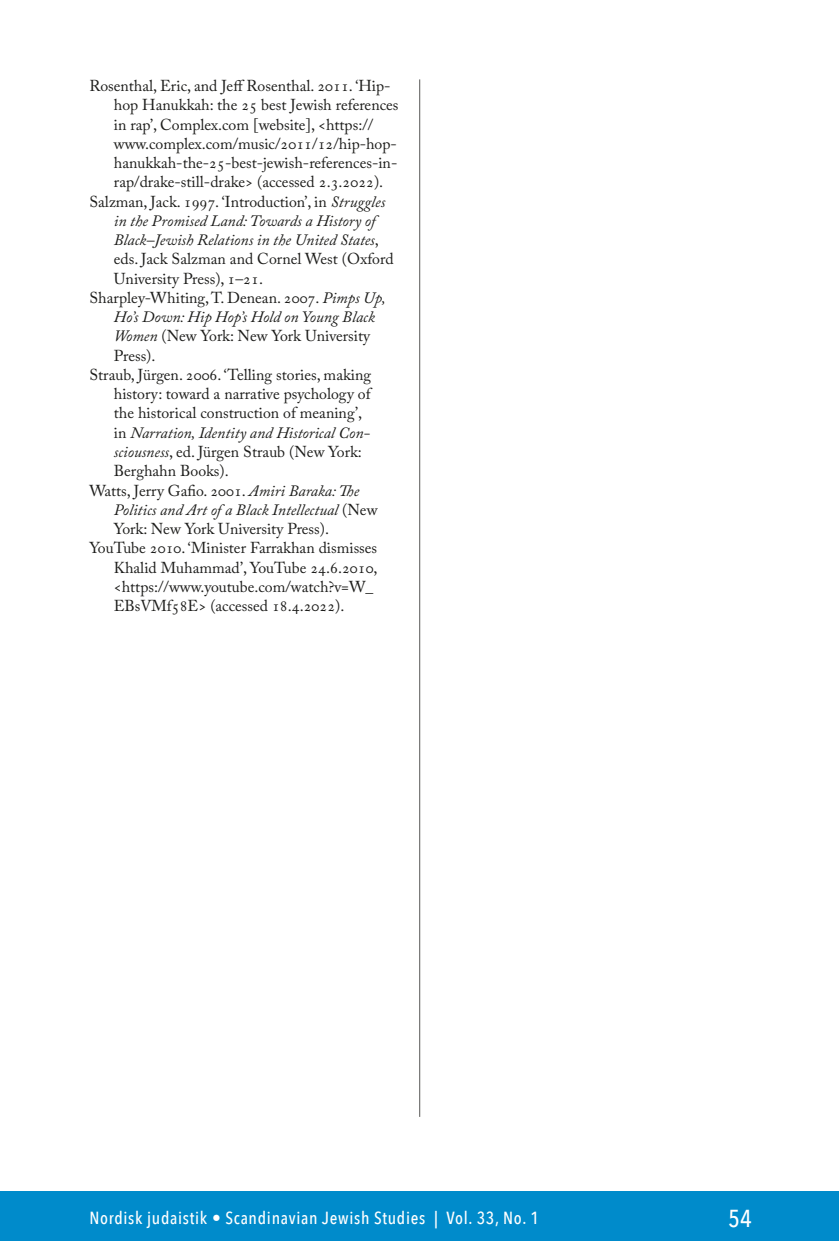
<style>
.page{position:relative;width:839px;height:1241px;background:#fff}
.page>*{position:absolute;margin:0;border:0;box-sizing:border-box;transform-origin:0 0}
.t1{font:500 24.5px "Avenir Next Condensed";color:#fff}
.t2{font:500 17.5px "Avenir Next Condensed";letter-spacing:.04em;color:#fff}
.Kirjallisuus{font:15.75px/19.2px "Adobe Caslon Pro";color:#1d1d1b}
.s1{font-style:italic}
</style>
<div class="page">
<div style="left:0;top:1191px;width:838px;height:49px;background:#008bcb"></div>
<hr style="left:419px;top:79px;width:1px;height:1037px;background:#575756">
<p class="Kirjallisuus" style="left:114px;top:76px;width:286px;text-indent:-24px">Rosenthal, Eric, and Jeff Rosenthal. 2011. ‘Hip&shy;hop Hanukkah: the 25 best Jewish references in rap’, Complex.com [website], &lt;https:// www.complex.com/music/2011/12/hip-hop&shy;hanukkah-the-25-best-jewish-references-in&shy;rap/drake-still-drake&gt; (accessed 2.3.2022).</p>
<p class="Kirjallisuus" style="left:114px;top:191px;width:281px;text-indent:-24px">Salzman, Jack. 1997. ‘Introduction’, in <span class="s1">Struggles in the Promised Land: Towards a History of Black–Jewish Relations in the United States</span>, eds. Jack Salzman and Cornel West (Oxford University Press), 1–21.</p>
<p class="Kirjallisuus" style="left:114px;top:288px;width:273px;text-indent:-24px">Sharpley-Whiting, T. Denean. 2007. <span class="s1">Pimps Up,<br>Ho’s Down: Hip Hop’s Hold on Young Black<br>Women</span> (New York: New York University<br>Press).</p>
<p class="Kirjallisuus" style="left:114px;top:365px;width:260px;text-indent:-24px">Straub, Jürgen. 2006. ‘Telling stories, making history: toward a narrative psychology of the historical construction of meaning’, in <span class="s1">Narration, Identity and Historical Con&shy;sciousness</span>, ed. Jürgen Straub (New York:<br>Berghahn Books).</p>
<p class="Kirjallisuus" style="left:114px;top:480px;width:265px;text-indent:-24px">Watts, Jerry Gafio. 2001. <span class="s1">Amiri Baraka: The<br>Politics and Art of a Black Intellectual</span> (New<br>York: New York University Press).</p>
<p class="Kirjallisuus" style="left:114px;top:538px;width:265px;text-indent:-24px">YouTube 2010. ‘Minister Farrakhan dismisses Khalid Muhammad’, YouTube 24.6.2010, &lt;https://www.youtube.com/watch?v=W_ EBsVMf58E&gt; (accessed 18.4.2022).</p>
<p class="t2" style="left:89px;top:1207px;width:451px">Nordisk judaistik • Scandinavian Jewish Studies | Vol. 33, No. 1</p>
<h1 class="t1" style="left:728px;top:1203px;width:25px">54</h1>
</div>
